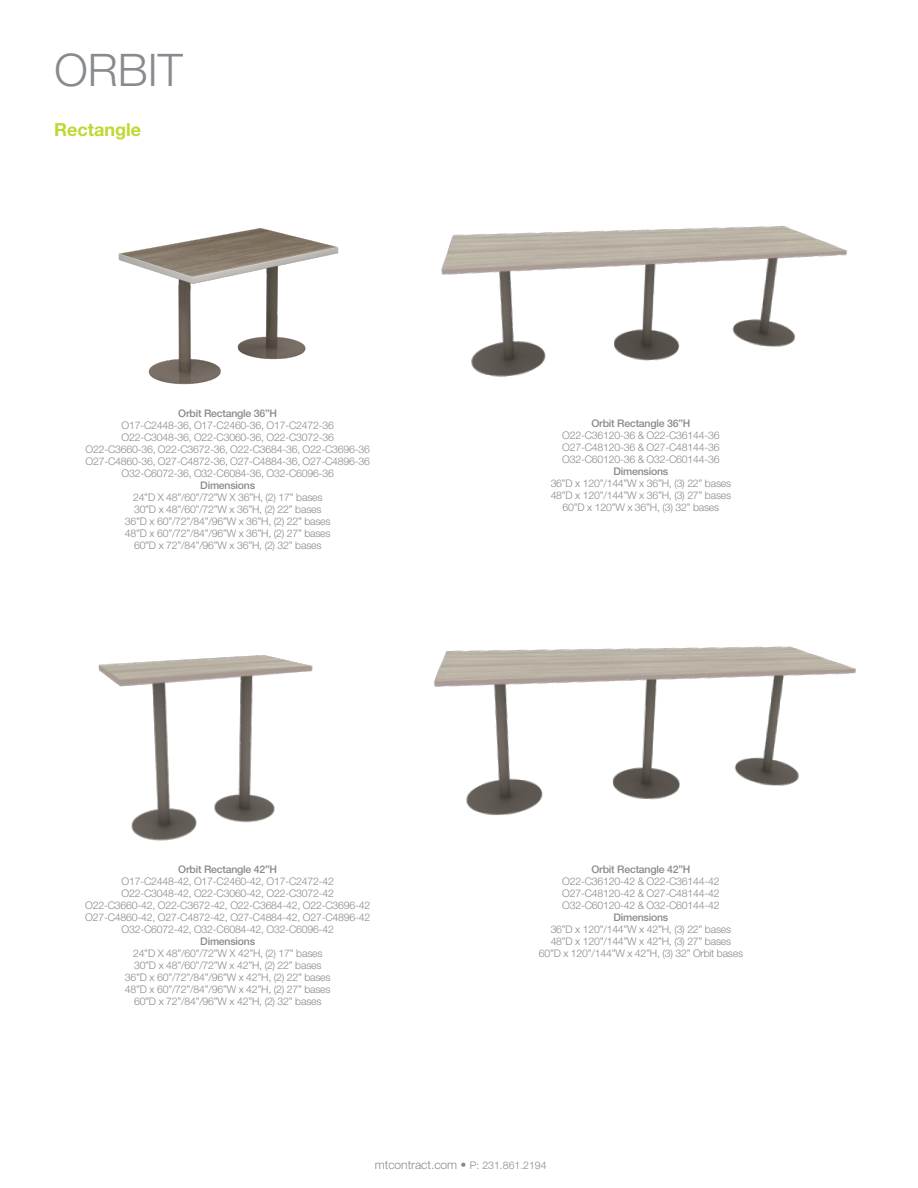
<style>
.page{position:relative;width:918px;height:1188px;background:#fff}
.page>*{position:absolute;margin:0;border:0;box-sizing:border-box;transform-origin:0 0}
.t1{font:300 45px "Helvetica Neue LT Std";color:#878a8e}
.t2{font:700 18px "Helvetica Neue LT Std";color:#c1d72f}
.t3{font:300 12px "Helvetica Neue LT Std";color:#878a8e}
.t4{font:300 10.5px/12px "Helvetica Neue LT Std";letter-spacing:-.02em;color:#878a8e;text-align:center}
.t5{font:500 10.5px "Helvetica Neue LT Std";letter-spacing:-.02em;color:#878a8e}
.s1{font-size:10.5px}
</style>
<div class="page">
<img style="left:98px;top:655px;width:215px;height:186px">
<img style="left:434px;top:646px;width:422px;height:170px">
<img style="left:118px;top:228px;width:221px;height:157px">
<img style="left:441px;top:225px;width:407px;height:152px">
<h1 class="t1" style="left:54px;top:43px;width:130px">ORBIT</h1>
<h2 class="t2" style="left:54px;top:118px;width:88px">Rectangle</h2>
<p class="t5" style="left:178px;top:407px;width:100px">Orbit Rectangle 36”H</p>
<p class="t4" style="left:86px;top:419px;width:286px">O17-C2448-36, O17-C2460-36, O17-C2472-36<br>O22-C3048-36, O22-C3060-36, O22-C3072-36<br>O22-C3660-36, O22-C3672-36, O22-C3684-36, O22-C3696-36<br>O27-C4860-36, O27-C4872-36, O27-C4884-36, O27-C4896-36<br>O32-C6072-36, O32-C6084-36, O32-C6096-36</p>
<p class="t5" style="left:200px;top:479px;width:56px">Dimensions</p>
<p class="t4" style="left:125px;top:491px;width:207px">24”D X 48”/60”/72”W X 36”H, (2) 17” bases 30”D x 48”/60”/72”W x 36”H, (2) 22” bases 36”D x 60”/72”/84”/96”W x 36”H, (2) 22” bases 48”D x 60”/72”/84”/96”W x 36”H, (2) 27” bases 60”D x 72”/84”/96”W x 36”H, (2) 32” bases</p>
<p class="t5" style="left:178px;top:863px;width:100px">Orbit Rectangle 42”H</p>
<p class="t4" style="left:85px;top:875px;width:286px">O17-C2448-42, O17-C2460-42, O17-C2472-42<br>O22-C3048-42, O22-C3060-42, O22-C3072-42<br>O22-C3660-42, O22-C3672-42, O22-C3684-42, O22-C3696-42<br>O27-C4860-42, O27-C4872-42, O27-C4884-42, O27-C4896-42<br>O32-C6072-42, O32-C6084-42, O32-C6096-42</p>
<p class="t5" style="left:200px;top:935px;width:56px">Dimensions</p>
<p class="t4" style="left:125px;top:947px;width:207px">24”D X 48”/60”/72”W X 42”H, (2) 17” bases 30”D x 48”/60”/72”W x 42”H, (2) 22” bases 36”D x 60”/72”/84”/96”W x 42”H, (2) 22” bases 48”D x 60”/72”/84”/96”W x 42”H, (2) 27” bases 60”D x 72”/84”/96”W x 42”H, (2) 32” bases</p>
<p class="t5" style="left:591px;top:417px;width:100px">Orbit Rectangle 36”H</p>
<p class="t4" style="left:562px;top:429px;width:159px;text-align:justify">O22-C36120-36 &amp; O22-C36144-36<br>O27-C48120-36 &amp; O27-C48144-36<br>O32-C60120-36 &amp; O32-C60144-36</p>
<p class="t5" style="left:613px;top:465px;width:56px">Dimensions</p>
<p class="t4" style="left:551px;top:477px;width:182px">36”D x 120”/144”W x 36”H, (3) 22” bases<br>48”D x 120”/144”W x 36”H, (3) 27” bases<br>60”D x 120”W x 36”H, (3) 32” bases</p>
<p class="t5" style="left:591px;top:863px;width:100px">Orbit Rectangle 42”H</p>
<p class="t4" style="left:562px;top:875px;width:159px;text-align:justify">O22-C36120-42 &amp; O22-C36144-42<br>O27-C48120-42 &amp; O27-C48144-42<br>O32-C60120-42 &amp; O32-C60144-42</p>
<p class="t5" style="left:613px;top:911px;width:56px">Dimensions</p>
<p class="t4" style="left:539px;top:923px;width:206px">36”D x 120”/144”W x 42”H, (3) 22” bases<br>48”D x 120”/144”W x 42”H, (3) 27” bases<br>60”D x 120”/144”W x 42”H, (3) 32” Orbit bases</p>
<p class="t3" style="left:375px;top:1157px;width:173px">mtcontract.com • <span class="s1">P: 231.861.2194</span></p>
</div>
